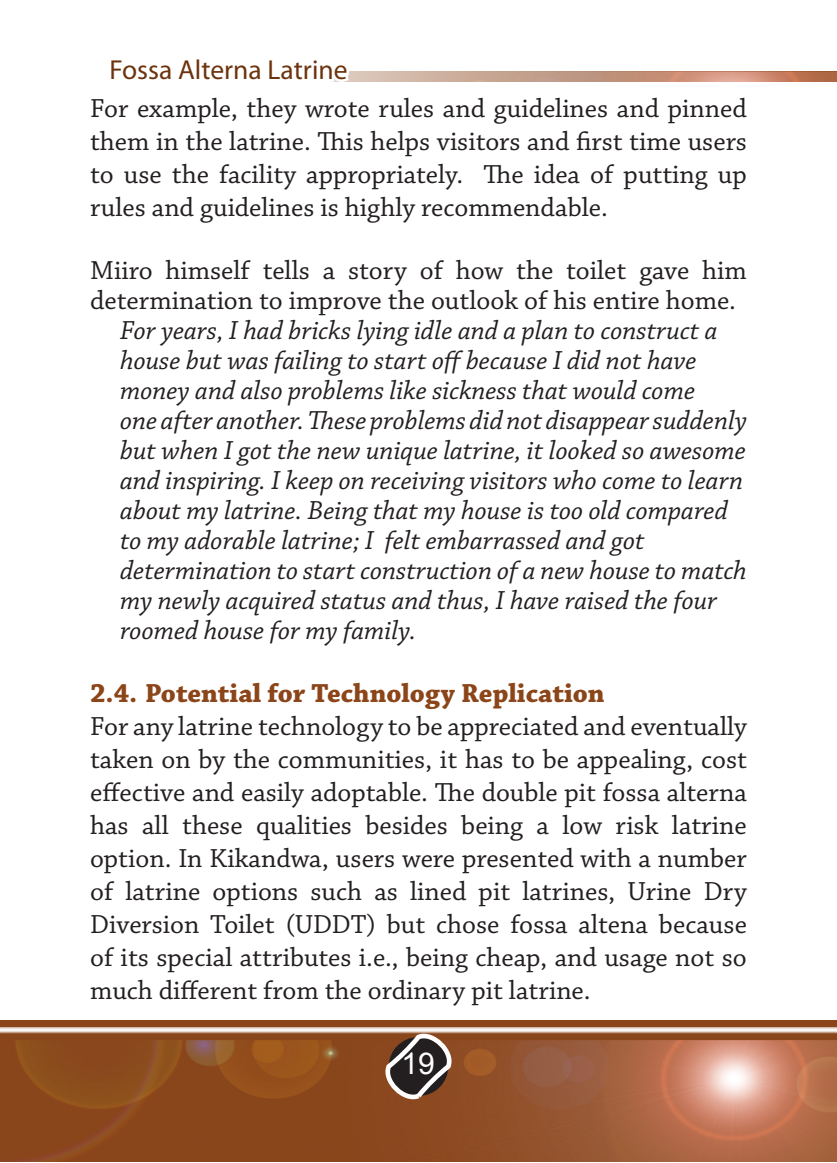
<style>
.page{position:relative;width:837px;height:1163px;background:#fff}
.page>*{position:absolute;margin:0;border:0;box-sizing:border-box;transform-origin:0 0}
.t1{font:30px "Arial";color:#fff}
.t2{font:27.5px/33px "Chaparral Pro";color:#231f20;text-align:justify}
.t3{font:italic 27.5px/30px "Chaparral Pro";color:#231f20}
.t4{font:700 27.5px "Chaparral Pro";color:#8b4519}
.t5{font:27.5px "Myriad Pro";color:#6c340e}
</style>
<div class="page">
<img style="left:0;top:1026px;width:836px;height:134px">
<img style="left:351px;top:72px;width:485px;height:10px">
<div style="left:0;top:1020px;width:836px;height:6px;background:#8b4519"></div>
<svg style="left:383px;top:1031px;width:71px;height:71px;background:#715749"></svg>
<p class="t5" style="left:109px;top:53px;width:239px">Fossa Alterna Latrine</p>
<p class="t2" style="left:90px;top:92px;width:658px">For example, they wrote rules and guidelines and pinned them in the latrine. This helps visitors and first time users to use the facility appropriately. The idea of putting up rules and guidelines is highly recommendable.</p>
<p class="t2" style="left:90px;top:256px;width:658px;line-height:30px">Miiro himself tells a story of how the toilet gave him determination to improve the outlook of his entire home.</p>
<p class="t3" style="left:120px;top:316px;width:598px">For years, I had bricks lying idle and a plan to construct a</p>
<p class="t3" style="left:120px;top:346px;width:577px">house but was failing to start off because I did not have</p>
<p class="t3" style="left:120px;top:376px;width:576px">money and also problems like sickness that would come</p>
<p class="t3" style="left:120px;top:406px;width:628px">one after another. These problems did not disappear suddenly</p>
<p class="t3" style="left:120px;top:436px;width:627px">but when I got the new unique latrine, it looked so awesome</p>
<p class="t3" style="left:120px;top:466px;width:624px">and inspiring. I keep on receiving visitors who come to learn</p>
<p class="t3" style="left:120px;top:496px;width:609px">about my latrine. Being that my house is too old compared to my adorable latrine; I felt embarrassed and got</p>
<p class="t3" style="left:120px;top:556px;width:628px">determination to start construction of a new house to match</p>
<p class="t3" style="left:120px;top:586px;width:598px">my newly acquired status and thus, I have raised the four</p>
<p class="t3" style="left:120px;top:616px;width:297px">roomed house for my family.</p>
<p class="t4" style="left:90px;top:677px;width:516px">2.4. Potential for Technology Replication</p>
<p class="t2" style="left:90px;top:710px;width:658px">For any latrine technology to be appreciated and eventually taken on by the communities, it has to be appealing, cost effective and easily adoptable. The double pit fossa alterna has all these qualities besides being a low risk latrine option. In Kikandwa, users were presented with a number of latrine options such as lined pit latrines, Urine Dry Diversion Toilet (UDDT) but chose fossa altena because of its special attributes i.e., being cheap, and usage not so much different from the ordinary pit latrine.</p>
<p class="t1" style="left:401px;top:1043px;width:35px">19</p>
</div>
